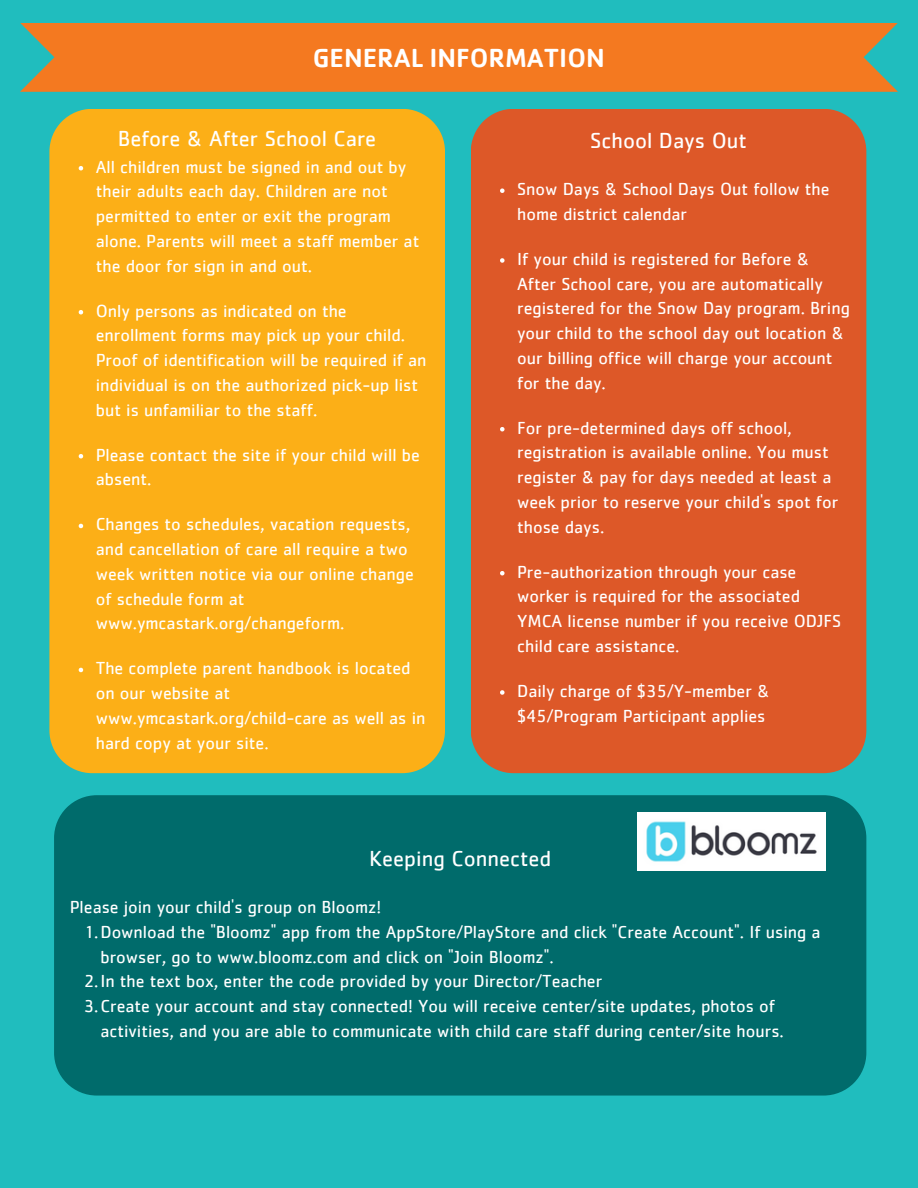
<style>
.page{position:relative;width:918px;height:1188px;background:#20bdbe}
.page>*{position:absolute;margin:0;border:0;box-sizing:border-box;transform-origin:0 0}
.t1{font:500 27px "Cachet";color:#fff}
.t2{font:22.5px "Cachet";color:#fff}
.t3{font:18px/24.8px "Cachet";color:#fff}
</style>
<div class="page">
<div style="left:20px;top:23px;width:878px;height:69px;background:#f47920"></div>
<div style="left:49px;top:109px;width:396px;height:664px;background:#fcaf17"></div>
<svg style="left:79px;top:166px;width:4px;height:4px"></svg>
<svg style="left:79px;top:310px;width:4px;height:4px"></svg>
<svg style="left:79px;top:454px;width:4px;height:4px"></svg>
<svg style="left:79px;top:524px;width:4px;height:4px"></svg>
<svg style="left:79px;top:668px;width:4px;height:4px"></svg>
<div style="left:471px;top:109px;width:395px;height:664px;background:#dd5828"></div>
<svg style="left:500px;top:188px;width:5px;height:5px"></svg>
<svg style="left:500px;top:258px;width:5px;height:5px"></svg>
<svg style="left:500px;top:427px;width:5px;height:4px"></svg>
<svg style="left:500px;top:571px;width:5px;height:4px"></svg>
<svg style="left:500px;top:690px;width:5px;height:5px"></svg>
<div style="left:54px;top:795px;width:812px;height:300px;background:#006b6b"></div>
<img style="left:638px;top:813px;width:188px;height:57px">
<p class="t1" style="left:313px;top:40px;width:293px">GENERAL INFORMATION</p>
<p class="t2" style="left:118px;top:128px;width:260px">Before &amp; After School Care</p>
<p class="t3" style="left:96px;top:155px;width:325px">All children must be signed in and out by their adults each day. Children are not permitted to enter or exit the program alone. Parents will meet a staff member at the door for sign in and out.</p>
<p class="t3" style="left:96px;top:299px;width:332px">Only persons as indicated on the enrollment forms may pick up your child.<br>Proof of identification will be required if an individual is on the authorized pick-up list but is unfamiliar to the staff.</p>
<p class="t3" style="left:96px;top:443px;width:326px">Please contact the site if your child will be absent.</p>
<p class="t3" style="left:96px;top:513px;width:320px">Changes to schedules, vacation requests, and cancellation of care all require a two week written notice via our online change of schedule form at www.ymcastark.org/changeform.</p>
<p class="t3" style="left:96px;top:657px;width:331px">The complete parent handbook is located on our website at www.ymcastark.org/child-care as well as in hard copy at your site.</p>
<p class="t2" style="left:590px;top:130px;width:158px">School Days Out</p>
<p class="t3" style="left:517px;top:178px;width:314px">Snow Days &amp; School Days Out follow the home district calendar</p>
<p class="t3" style="left:517px;top:247px;width:334px">If your child is registered for Before &amp; After School care, you are automatically registered for the Snow Day program. Bring your child to the school day out location &amp; our billing office will charge your account for the day.</p>
<p class="t3" style="left:517px;top:416px;width:323px">For pre-determined days off school, registration is available online. You must register &amp; pay for days needed at least a week prior to reserve your child's spot for those days.</p>
<p class="t3" style="left:517px;top:560px;width:326px">Pre-authorization through your case worker is required for the associated YMCA license number if you receive ODJFS child care assistance.</p>
<p class="t3" style="left:517px;top:679px;width:254px">Daily charge of $35/Y-member &amp; $45/Program Participant applies</p>
<p class="t2" style="left:369px;top:848px;width:183px">Keeping Connected</p>
<p class="t3" style="left:70px;top:896px;width:313px">Please join your child's group on Bloomz!</p>
<p class="t3" style="left:100px;top:920px;width:722px;text-indent:-17px">1.Download the "Bloomz" app from the AppStore/PlayStore and click "Create Account". If using a browser, go to www.bloomz.com and click on "Join Bloomz".</p>
<p class="t3" style="left:84px;top:970px;width:520px">2.In the text box, enter the code provided by your Director/Teacher</p>
<p class="t3" style="left:100px;top:995px;width:685px;text-indent:-17px">3.Create your account and stay connected! You will receive center/site updates, photos of activities, and you are able to communicate with child care staff during center/site hours.</p>
</div>
